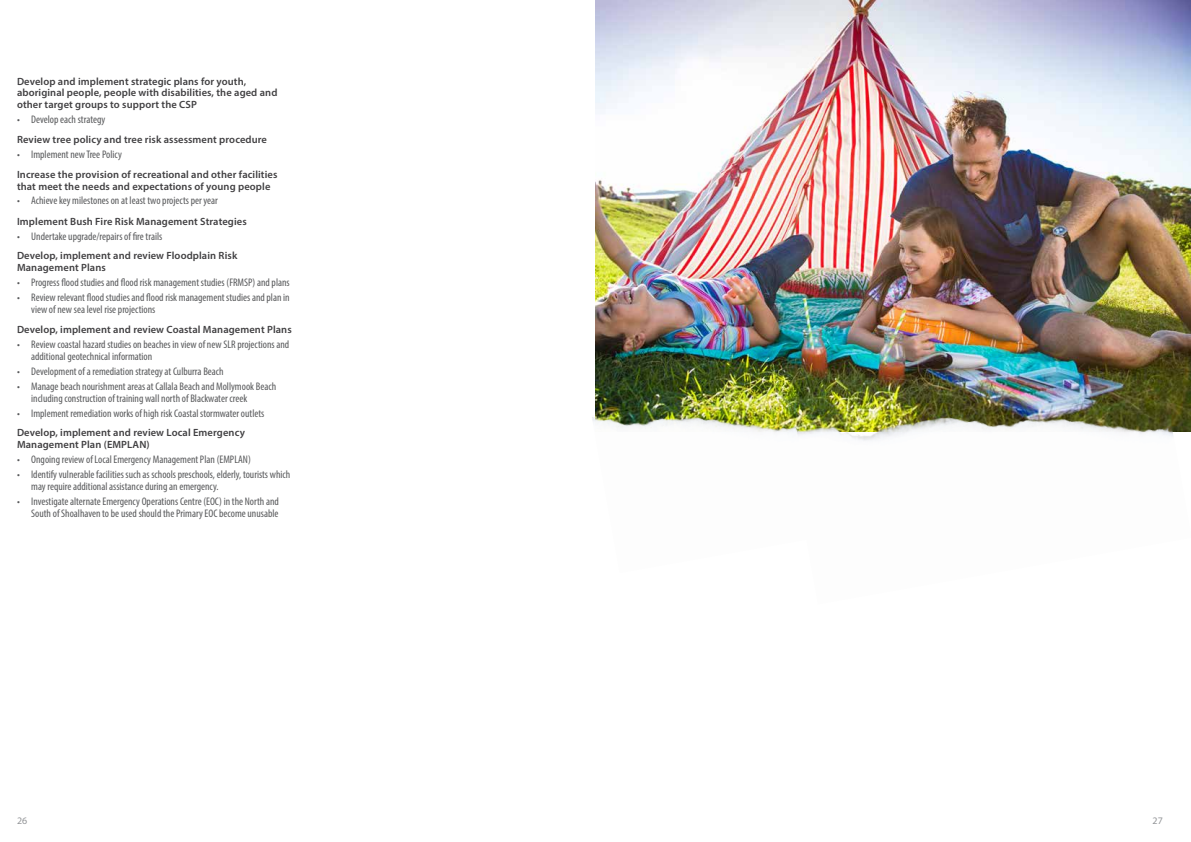
<style>
.page{position:relative;width:1191px;height:842px;background:#fff}
.page>*{position:absolute;margin:0;border:0;box-sizing:border-box;transform-origin:0 0}
.t1{font:14px "Myriad Arabic";color:#939598}
.t2{font:condensed 11px/12px "Myriad Pro";color:#58595b}
.t3{font:600 10.5px/12px "Myriad Pro";letter-spacing:.01em;color:#414042}
</style>
<div class="page">
<img style="left:595px;top:0;width:596px;height:301px">
<img style="left:816px;top:301px;width:375px;height:140px">
<img style="left:592px;top:301px;width:224px;height:135px">
<p class="t3" style="left:17px;top:76px;width:262px;line-height:11px">Develop and implement strategic plans for youth, aboriginal people, people with disabilities, the aged and</p>
<p class="t3" style="left:17px;top:98px;width:181px">other target groups to support the CSP</p>
<p class="t2" style="left:17px;top:113px;width:90px">• Develop each strategy</p>
<p class="t3" style="left:17px;top:133px;width:251px">Review tree policy and tree risk assessment procedure</p>
<p class="t2" style="left:17px;top:148px;width:106px">• Implement new Tree Policy</p>
<p class="t3" style="left:17px;top:168px;width:262px">Increase the provision of recreational and other facilities that meet the needs and expectations of young people</p>
<p class="t2" style="left:17px;top:195px;width:202px">• Achieve key milestones on at least two projects per year</p>
<p class="t3" style="left:17px;top:215px;width:231px">Implement Bush Fire Risk Management Strategies</p>
<p class="t2" style="left:17px;top:230px;width:147px">• Undertake upgrade/repairs of fire trails</p>
<p class="t3" style="left:17px;top:249px;width:222px">Develop, implement and review Floodplain Risk<br>Management Plans</p>
<p class="t2" style="left:17px;top:276px;width:274px">• Progress flood studies and flood risk management studies (FRMSP) and plans</p>
<p class="t2" style="left:31px;top:291px;width:260px;text-indent:-14px">• Review relevant flood studies and flood risk management studies and plan in view of new sea level rise projections</p>
<p class="t3" style="left:17px;top:324px;width:276px">Develop, implement and review Coastal Management Plans</p>
<p class="t2" style="left:31px;top:338px;width:260px;text-indent:-14px">• Review coastal hazard studies on beaches in view of new SLR projections and additional geotechnical information</p>
<p class="t2" style="left:17px;top:365px;width:208px">• Development of a remediation strategy at Culburra Beach</p>
<p class="t2" style="left:31px;top:380px;width:247px;text-indent:-14px">• Manage beach nourishment areas at Callala Beach and Mollymook Beach including construction of training wall north of Blackwater creek</p>
<p class="t2" style="left:17px;top:407px;width:249px">• Implement remediation works of high risk Coastal stormwater outlets</p>
<p class="t3" style="left:17px;top:426px;width:229px">Develop, implement and review Local Emergency<br>Management Plan (EMPLAN)</p>
<p class="t2" style="left:17px;top:453px;width:235px">• Ongoing review of Local Emergency Management Plan (EMPLAN)</p>
<p class="t2" style="left:31px;top:468px;width:260px;text-indent:-14px">• Identify vulnerable facilities such as schools preschools, elderly, tourists which may require additional assistance during an emergency.</p>
<p class="t2" style="left:17px;top:495px;width:263px;text-align:right">• Investigate alternate Emergency Operations Centre (EOC) in the North and<br>South of Shoalhaven to be used should the Primary EOC become unusable</p>
<p class="t1" style="left:17px;top:811px;width:12px">26</p>
<p class="t1" style="left:1152px;top:811px;width:12px">27</p>
</div>
